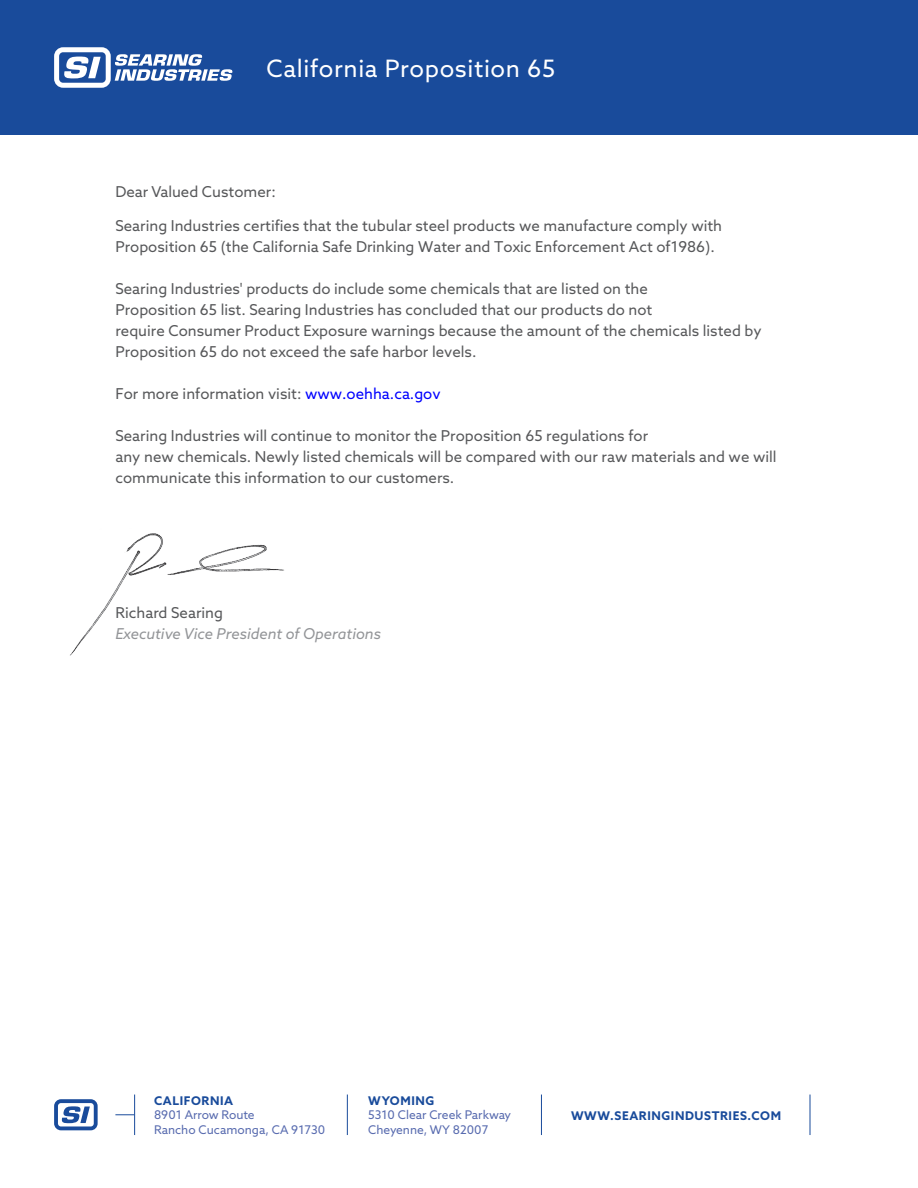
<style>
.page{position:relative;width:918px;height:1188px;background:#fff}
.page>*{position:absolute;margin:0;border:0;box-sizing:border-box;transform-origin:0 0}
.t1{font:24px "Azo Sans";letter-spacing:.025em;color:#fff}
.t2{font:15px/21px "Azo Sans";color:#57585a}
.t3{font:italic 15px "Azo Sans";color:#939598}
.t4{font:12px/14.4px "Azo Sans";color:#586baf}
.t5{font:700 12px "Azo Sans";letter-spacing:.05em;color:#194b9b}
.s1{color:#00f}
</style>
<div class="page">
<hr style="left:134px;top:1095px;width:1px;height:40px;background:#194b9b">
<svg style="left:115px;top:1114px;width:19px;height:1px"></svg>
<hr style="left:347px;top:1095px;width:1px;height:40px;background:#194b9b">
<hr style="left:541px;top:1095px;width:1px;height:40px;background:#194b9b">
<svg style="left:54px;top:1099px;width:44px;height:31px"></svg>
<hr style="left:810px;top:1095px;width:1px;height:40px;background:#194b9b">
<img style="left:70px;top:533px;width:214px;height:123px">
<div style="left:0;top:0;width:918px;height:135px;background:#194b9b"></div>
<svg style="left:54px;top:47px;width:179px;height:41px"></svg>
<p class="t1" style="left:267px;top:53px;width:290px">California Proposition 65</p>
<p class="t2" style="left:115px;top:181px;width:162px">Dear Valued Customer:</p>
<p class="t2" style="left:115px;top:215px;width:608px">Searing Industries certifies that the tubular steel products we manufacture comply with<br>Proposition 65 (the California Safe Drinking Water and Toxic Enforcement Act of1986).</p>
<p class="t2" style="left:115px;top:278px;width:648px">Searing Industries' products do include some chemicals that are listed on the<br>Proposition 65 list. Searing Industries has concluded that our products do not<br>require Consumer Product Exposure warnings because the amount of the chemicals listed by Proposition 65 do not exceed the safe harbor levels.</p>
<p class="t2" style="left:115px;top:383px;width:327px">For more information visit: <span class="s1">www.oehha.ca.gov</span></p>
<p class="t2" style="left:115px;top:425px;width:663px">Searing Industries will continue to monitor the Proposition 65 regulations for<br>any new chemicals. Newly listed chemicals will be compared with our raw materials and we will communicate this information to our customers.</p>
<p class="t2" style="left:115px;top:602px;width:109px">Richard Searing</p>
<p class="t3" style="left:115px;top:624px;width:267px">Executive Vice President of Operations</p>
<p class="t5" style="left:368px;top:1093px;width:68px">WYOMING</p>
<p class="t4" style="left:368px;top:1108px;width:144px">5310 Clear Creek Parkway<br>Cheyenne, WY 82007</p>
<p class="t5" style="left:154px;top:1093px;width:81px">CALIFORNIA</p>
<p class="t4" style="left:154px;top:1108px;width:173px">8901 Arrow Route<br>Rancho Cucamonga, CA 91730</p>
<p class="t5" style="left:571px;top:1107px;width:212px">WWW.SEARINGINDUSTRIES.COM</p>
</div>
